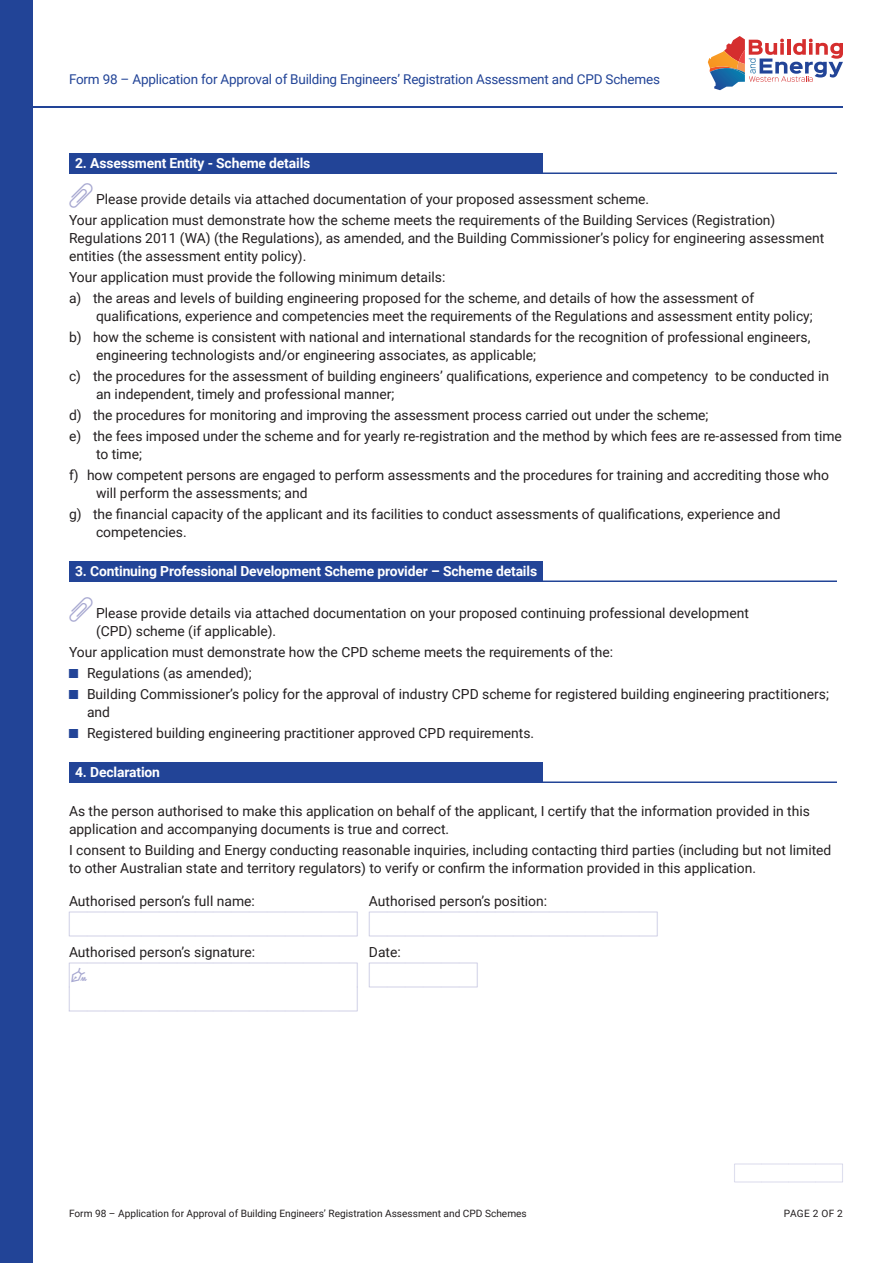
<style>
.page{position:relative;width:894px;height:1263px;background:#fff}
.page>*{position:absolute;margin:0;border:0;box-sizing:border-box;transform-origin:0 0}
.t1{font:24px/24px "PD Ffont Foundation";color:#a6a7d0}
.t2{font:13.8px/18px "Roboto";color:#231f20}
.t3{font:700 13.8px "Roboto";letter-spacing:-.01em;color:#fff}
.t4{font:13.5px "Roboto";letter-spacing:-.015em;color:#224497}
.t5{font:10.2px "Roboto";color:#231f20}
.s1{font-family:"PD Ffont Foundation";font-size:24px;color:#a6a7d0}
.s2{font-family:"PD Ffont Foundation";font-size:18px;color:#224497}
</style>
<div class="page">
<div style="left:0;top:0;width:33px;height:1263px;background:#224497"></div>
<div style="left:69px;top:153px;width:474px;height:21px;background:#224497"></div>
<hr style="left:69px;top:172px;width:768px;height:2px;background:#224497">
<div style="left:69px;top:561px;width:474px;height:21px;background:#224497"></div>
<hr style="left:69px;top:580px;width:768px;height:2px;background:#224497">
<div style="left:69px;top:762px;width:474px;height:21px;background:#224497"></div>
<hr style="left:69px;top:782px;width:768px;height:1px;background:#224497">
<svg style="left:708px;top:36px;width:135px;height:54px"></svg>
<hr style="left:33px;top:106px;width:810px;height:2px;background:#224497">
<p class="t4" style="left:69px;top:71px;width:592px">Form 98 – Application for Approval of Building Engineers’ Registration Assessment and CPD Schemes</p>
<p class="t3" style="left:75px;top:155px;width:237px">2. Assessment Entity - Scheme details</p>
<p class="t2" style="left:69px;top:190px;width:582px"><span class="s1">˝</span> Please provide details via attached documentation of your proposed assessment scheme.</p>
<p class="t2" style="left:69px;top:211px;width:757px">Your application must demonstrate how the scheme meets the requirements of the Building Services (Registration)<br>Regulations 2011 (WA) (the Regulations), as amended, and the Building Commissioner’s policy for engineering assessment entities (the assessment entity policy).</p>
<p class="t2" style="left:69px;top:268px;width:378px">Your application must provide the following minimum details:</p>
<p class="t2" style="left:96px;top:289px;width:718px;text-indent:-27px">a) the areas and levels of building engineering proposed for the scheme, and details of how the assessment of qualifications, experience and competencies meet the requirements of the Regulations and assessment entity policy;</p>
<p class="t2" style="left:96px;top:328px;width:716px;text-indent:-27px">b) how the scheme is consistent with national and international standards for the recognition of professional engineers, engineering technologists and/or engineering associates, as applicable;</p>
<p class="t2" style="left:96px;top:367px;width:735px;text-indent:-27px">c) the procedures for the assessment of building engineers’ qualifications, experience and competency to be conducted in an independent, timely and professional manner;</p>
<p class="t2" style="left:69px;top:406px;width:641px">d) the procedures for monitoring and improving the assessment process carried out under the scheme;</p>
<p class="t2" style="left:96px;top:427px;width:747px;text-indent:-27px">e) the fees imposed under the scheme and for yearly re-registration and the method by which fees are re-assessed from time to time;</p>
<p class="t2" style="left:96px;top:466px;width:735px;text-indent:-27px">f) how competent persons are engaged to perform assessments and the procedures for training and accrediting those who will perform the assessments; and</p>
<p class="t2" style="left:96px;top:505px;width:686px;text-indent:-27px">g) the financial capacity of the applicant and its facilities to conduct assessments of qualifications, experience and competencies.</p>
<p class="t3" style="left:75px;top:563px;width:464px">3. Continuing Professional Development Scheme provider – Scheme details</p>
<p class="t2" style="left:96px;top:604px;width:654px;text-indent:-27px"><span class="s1">˝</span> Please provide details via attached documentation on your proposed continuing professional development (CPD) scheme (if applicable).</p>
<p class="t2" style="left:69px;top:643px;width:546px">Your application must demonstrate how the CPD scheme meets the requirements of the:</p>
<p class="t2" style="left:69px;top:664px;width:184px"><span class="s2">°</span> Regulations (as amended);</p>
<p class="t2" style="left:87px;top:685px;width:744px;text-indent:-18px"><span class="s2">°</span> Building Commissioner’s policy for the approval of industry CPD scheme for registered building engineering practitioners; and</p>
<p class="t2" style="left:69px;top:724px;width:467px"><span class="s2">°</span> Registered building engineering practitioner approved CPD requirements.</p>
<p class="t3" style="left:75px;top:764px;width:87px">4. Declaration</p>
<p class="t2" style="left:69px;top:802px;width:742px">As the person authorised to make this application on behalf of the applicant, I certify that the information provided in this application and accompanying documents is true and correct.</p>
<p class="t2" style="left:69px;top:841px;width:764px">I consent to Building and Energy conducting reasonable inquiries, including contacting third parties (including but not limited to other Australian state and territory regulators) to verify or confirm the information provided in this application.</p>
<p class="t2" style="left:69px;top:892px;width:187px">Authorised person’s full name:</p>
<p class="t2" style="left:369px;top:892px;width:180px">Authorised person’s position:</p>
<p class="t1" style="left:69px;top:916px;width:601px">†_______________¶†_______________¶</p>
<p class="t2" style="left:69px;top:943px;width:188px">Authorised person’s signature:</p>
<p class="t2" style="left:369px;top:943px;width:33px">Date:</p>
<p class="t1" style="left:69px;top:967px;width:421px">Ø+++++++++++++++¶∂_____¶ §±±±±±±±±±±±±±±±±¶</p>
<p class="t5" style="left:69px;top:1207px;width:459px">Form 98 – Application for Approval of Building Engineers’ Registration Assessment and CPD Schemes</p>
<p class="t5" style="left:784px;top:1207px;width:60px">PAGE 2 OF 2</p>
</div>
